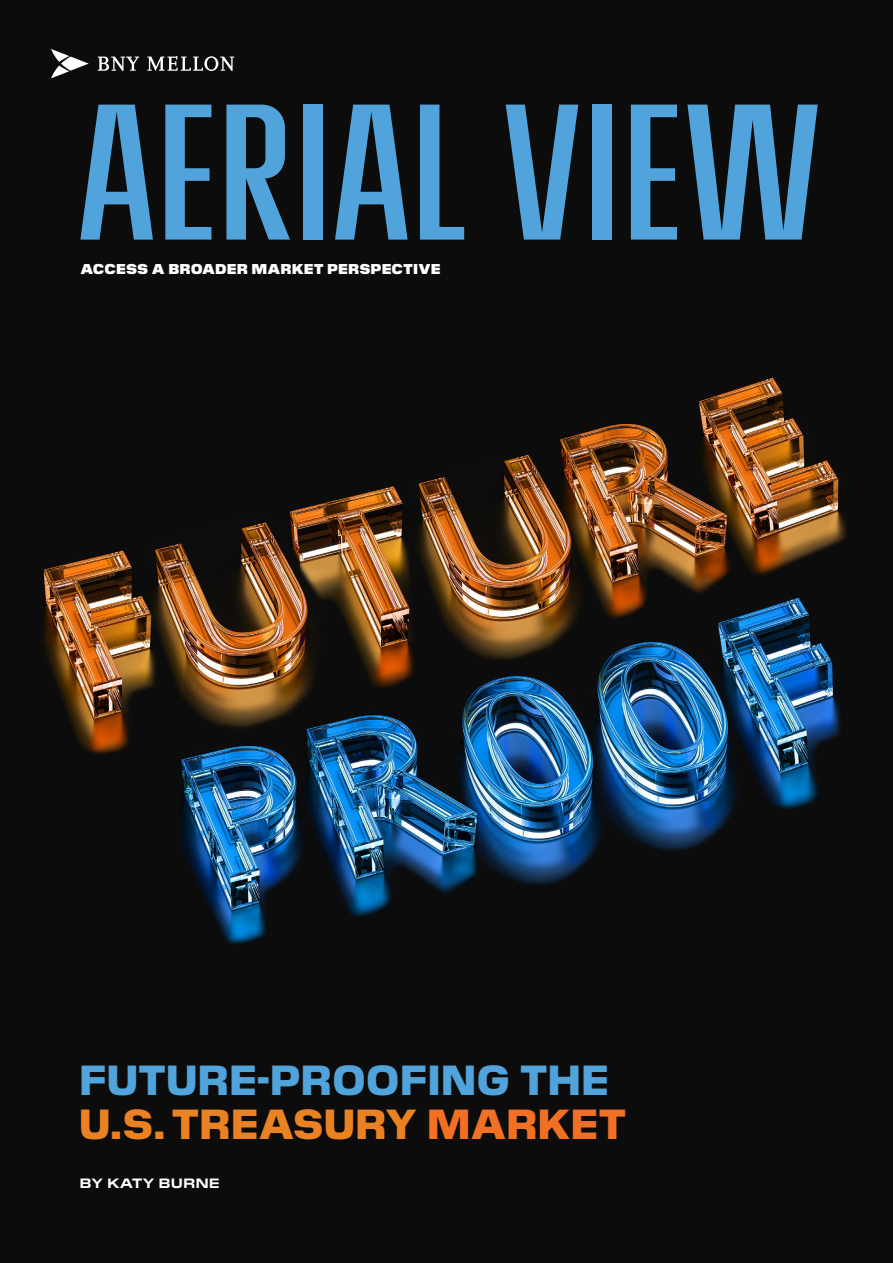
<style>
.page{position:relative;width:893px;height:1263px;background:#fff}
.page>*{position:absolute;margin:0;border:0;box-sizing:border-box;transform-origin:0 0}
.Header_Heavy_40pt{font:800 42px/43.5px "Pilat";letter-spacing:.03em;color:#51a4db}
._01_-_Suheaders{font:900 14.25px "Pilat";letter-spacing:.05em;color:#fff}
.Author_Byline_Cover{font:700 13.5px "Pilat Wide";letter-spacing:.05em;color:#fff}
.s1{color:#ea8224}
.s2{color:#f27024}
</style>
<div class="page">
<img style="left:0;top:0;width:893px;height:1263px">
<svg style="left:80px;top:105px;width:73px;height:135px;background:#315f7e"></svg>
<svg style="left:165px;top:105px;width:46px;height:135px;background:#336383"></svg>
<svg style="left:226px;top:105px;width:64px;height:135px;background:#386d90"></svg>
<div style="left:303px;top:105px;width:20px;height:135px;background:#51a4db"></div>
<svg style="left:335px;top:105px;width:73px;height:135px;background:#315f7e"></svg>
<svg style="left:420px;top:105px;width:44px;height:135px;background:#2e5772"></svg>
<svg style="left:506px;top:105px;width:72px;height:135px;background:#305c79"></svg>
<div style="left:592px;top:105px;width:19px;height:135px;background:#51a4db"></div>
<svg style="left:631px;top:105px;width:46px;height:135px;background:#336383"></svg>
<svg style="left:687px;top:105px;width:131px;height:135px;background:#346484"></svg>
<svg style="left:51px;top:49px;width:183px;height:29px;background:#3a3a3a"></svg>
<p class="_01_-_Suheaders" style="left:81px;top:258px;width:361px">ACCESS A BROADER MARKET PERSPECTIVE</p>
<p class="Header_Heavy_40pt" style="left:80px;top:1055px;width:547px">FUTURE-PROOFING THE<br><span class="s1">U.S. TREASURY</span> <span class="s2">MARKET</span></p>
<p class="Author_Byline_Cover" style="left:80px;top:1173px;width:141px">BY KATY BURNE</p>
</div>
